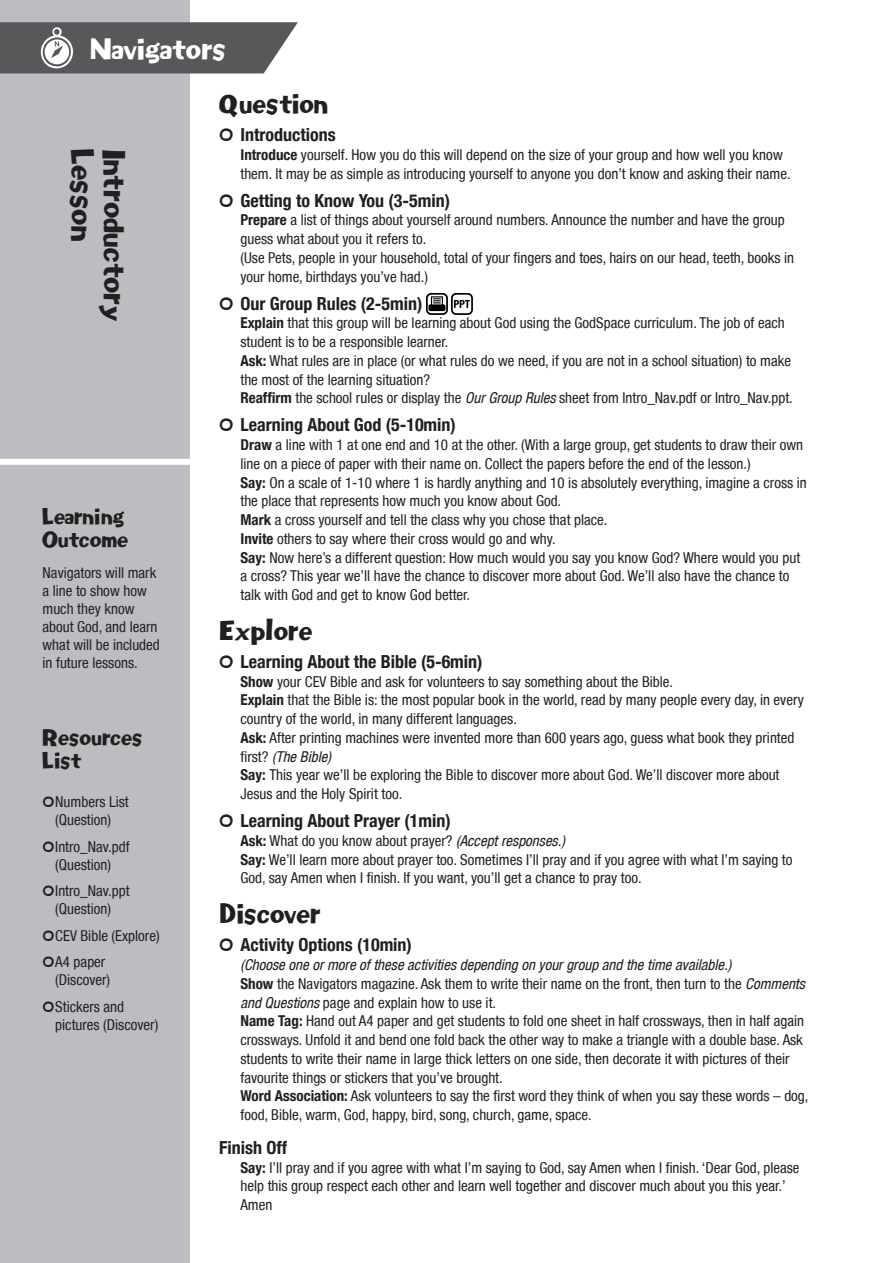
<style>
.page{position:relative;width:893px;height:1263px;background:#fff}
.page>*{position:absolute;margin:0;border:0;box-sizing:border-box;transform-origin:0 0}
.t1{font:27px "Phoenix Chunky";color:#231f20}
.t2{font:25.5px "Phoenix Chunky";color:#fff}
.Body_Header{font:24px "Phoenix Chunky";color:#231f20}
.Lesson_Sidebar_Heade{font:19.5px/23.4px "Phoenix Chunky";color:#231f20}
.Finish_Off{font:700 condensed 18px "Helvetica Neue LT";color:#231f20}
.Body_indent_smaller{font:condensed 15px/18.8px "Helvetica Neue LT";color:#231f20}
.Lesson_Page_learning{font:condensed 15px/18px "Helvetica Neue LT";color:#231f20}
.Body_indent_smaller-2{font:italic condensed 15px "Helvetica Neue LT";color:#231f20}
.s1{font-family:"Bloomsbury Sans";font-stretch:normal}
.s2{font-family:"Bloomsbury Sans";font-weight:400;font-stretch:normal}
.s3{font-weight:700}
.s4{font-style:italic}
</style>
<div class="page">
<div style="left:0;top:0;width:189px;height:1263px;background:#bcbdc0"></div>
<svg style="left:0;top:22px;width:298px;height:51px;background:#68696b"></svg>
<div style="left:0;top:459px;width:192px;height:6px;background:#fff"></div>
<img style="left:427px;top:294px;width:20px;height:20px">
<img style="left:451px;top:294px;width:21px;height:20px">
<h2 class="t2" style="left:90px;top:34px;width:138px">Navigators</h2>
<p class="t1" style="left:98px;top:149px;width:94px;rotate:90deg">Lesson</p>
<p class="t1" style="left:131px;top:149px;width:174px;rotate:90deg">Introductory</p>
<p class="Lesson_Sidebar_Heade" style="left:43px;top:505px;width:87px">Learning<br>Outcome</p>
<p class="Lesson_Page_learning" style="left:43px;top:563px;width:119px">Navigators will mark a line to show how much they know about God, and learn what will be included in future lessons.</p>
<p class="Lesson_Sidebar_Heade" style="left:43px;top:726px;width:102px">Resources<br>List</p>
<p class="Body_indent_smaller" style="left:43px;top:793px;width:88px;line-height:18px;text-align:center"><span class="s1">O</span>Numbers List (Question)</p>
<p class="Body_indent_smaller" style="left:43px;top:837px;width:89px;line-height:18px;text-align:center"><span class="s1">O</span>Intro_Nav.pdf (Question)</p>
<p class="Body_indent_smaller" style="left:43px;top:882px;width:89px;line-height:18px;text-align:center"><span class="s1">O</span>Intro_Nav.ppt (Question)</p>
<p class="Body_indent_smaller" style="left:43px;top:926px;width:119px"><span class="s1">O</span>CEV Bible (Explore)</p>
<p class="Body_indent_smaller" style="left:55px;top:953px;width:56px;line-height:18px;text-indent:-13px"><span class="s1">O</span>A4 paper (Discover)</p>
<p class="Body_indent_smaller" style="left:55px;top:997px;width:105px;line-height:18px;text-indent:-13px"><span class="s1">O</span>Stickers and pictures (Discover)</p>
<p class="Body_Header" style="left:219px;top:89px;width:110px">Question</p>
<p class="Finish_Off" style="left:219px;top:124px;width:118px"><span class="s2">O</span> Introductions</p>
<p class="Body_indent_smaller" style="left:240px;top:145px;width:552px"><span class="s3">Introduce</span> yourself. How you do this will depend on the size of your group and how well you know them. It may be as simple as introducing yourself to anyone you don’t know and asking their name.</p>
<p class="Finish_Off" style="left:219px;top:189px;width:232px"><span class="s2">O</span> Getting to Know You (3-5min)</p>
<p class="Body_indent_smaller" style="left:240px;top:211px;width:546px"><span class="s3">Prepare</span> a list of things about yourself around numbers. Announce the number and have the group guess what about you it refers to.</p>
<p class="Body_indent_smaller" style="left:240px;top:248px;width:555px">(Use Pets, people in your household, total of your fingers and toes, hairs on our head, teeth, books in your home, birthdays you’ve had.)</p>
<p class="Finish_Off" style="left:219px;top:292px;width:205px"><span class="s2">O</span> Our Group Rules (2-5min)</p>
<p class="Body_indent_smaller" style="left:240px;top:314px;width:546px"><span class="s3">Explain</span> that this group will be learning about God using the GodSpace curriculum. The job of each student is to be a responsible learner.</p>
<p class="Body_indent_smaller" style="left:240px;top:351px;width:552px"><span class="s3">Ask:</span> What rules are in place (or what rules do we need, if you are not in a school situation) to make the most of the learning situation?</p>
<p class="Body_indent_smaller" style="left:240px;top:389px;width:554px"><span class="s3">Reaffirm</span> the school rules or display the <span class="s4">Our Group Rules</span> sheet from Intro_Nav.pdf or Intro_Nav.ppt.</p>
<p class="Finish_Off" style="left:219px;top:414px;width:238px"><span class="s2">O</span> Learning About God (5-10min)</p>
<p class="Body_indent_smaller" style="left:240px;top:435px;width:564px"><span class="s3">Draw</span> a line with 1 at one end and 10 at the other. (With a large group, get students to draw their own line on a piece of paper with their name on. Collect the papers before the end of the lesson.)</p>
<p class="Body_indent_smaller" style="left:240px;top:473px;width:568px"><span class="s3">Say:</span> On a scale of 1-10 where 1 is hardly anything and 10 is absolutely everything, imagine a cross in the place that represents how much you know about God.</p>
<p class="Body_indent_smaller" style="left:240px;top:510px;width:368px"><span class="s3">Mark</span> a cross yourself and tell the class why you chose that place.</p>
<p class="Body_indent_smaller" style="left:240px;top:529px;width:317px"><span class="s3">Invite</span> others to say where their cross would go and why.</p>
<p class="Body_indent_smaller" style="left:240px;top:548px;width:561px"><span class="s3">Say:</span> Now here’s a different question: How much would you say you know God? Where would you put a cross? This year we’ll have the chance to discover more about God. We’ll also have the chance to talk with God and get to know God better.</p>
<p class="Body_Header" style="left:219px;top:616px;width:94px">Explore</p>
<p class="Finish_Off" style="left:219px;top:651px;width:265px"><span class="s2">O</span> Learning About the Bible (5-6min)</p>
<p class="Body_indent_smaller" style="left:240px;top:672px;width:434px"><span class="s3">Show</span> your CEV Bible and ask for volunteers to say something about the Bible.</p>
<p class="Body_indent_smaller" style="left:240px;top:691px;width:565px"><span class="s3">Explain</span> that the Bible is: the most popular book in the world, read by many people every day, in every country of the world, in many different languages.</p>
<p class="Body_indent_smaller" style="left:240px;top:728px;width:555px"><span class="s3">Ask:</span> After printing machines were invented more than 600 years ago, guess what book they printed first? <span class="s4">(The Bible)</span></p>
<p class="Body_indent_smaller" style="left:240px;top:766px;width:540px"><span class="s3">Say:</span> This year we’ll be exploring the Bible to discover more about God. We’ll discover more about<br>Jesus and the Holy Spirit too.</p>
<p class="Finish_Off" style="left:219px;top:810px;width:233px"><span class="s2">O</span> Learning About Prayer (1min)</p>
<p class="Body_indent_smaller" style="left:240px;top:831px;width:326px"><span class="s3">Ask:</span> What do you know about prayer? <span class="s4">(Accept responses.)</span></p>
<p class="Body_indent_smaller" style="left:240px;top:850px;width:553px"><span class="s3">Say:</span> We’ll learn more about prayer too. Sometimes I’ll pray and if you agree with what I’m saying to<br>God, say Amen when I finish. If you want, you’ll get a chance to pray too.</p>
<p class="Body_Header" style="left:219px;top:899px;width:103px">Discover</p>
<p class="Finish_Off" style="left:219px;top:934px;width:194px"><span class="s2">O</span> Activity Options (10min)</p>
<p class="Body_indent_smaller-2" style="left:240px;top:956px;width:492px">(Choose one or more of these activities depending on your group and the time available.)</p>
<p class="Body_indent_smaller" style="left:240px;top:974px;width:566px"><span class="s3">Show</span> the Navigators magazine. Ask them to write their name on the front, then turn to the <span class="s4">Comments and Questions</span> page and explain how to use it.</p>
<p class="Body_indent_smaller" style="left:240px;top:1011px;width:565px"><span class="s3">Name Tag:</span> Hand out A4 paper and get students to fold one sheet in half crossways, then in half again crossways. Unfold it and bend one fold back the other way to make a triangle with a double base. Ask students to write their name in large thick letters on one side, then decorate it with pictures of their favourite things or stickers that you’ve brought.</p>
<p class="Body_indent_smaller" style="left:240px;top:1086px;width:569px"><span class="s3">Word Association:</span> Ask volunteers to say the first word they think of when you say these words – dog, food, Bible, warm, God, happy, bird, song, church, game, space.</p>
<p class="Finish_Off" style="left:219px;top:1136px;width:69px">Finish Off</p>
<p class="Body_indent_smaller" style="left:240px;top:1158px;width:560px"><span class="s3">Say:</span> I’ll pray and if you agree with what I’m saying to God, say Amen when I finish. ‘Dear God, please help this group respect each other and learn well together and discover much about you this year.’<br>Amen</p>
</div>
